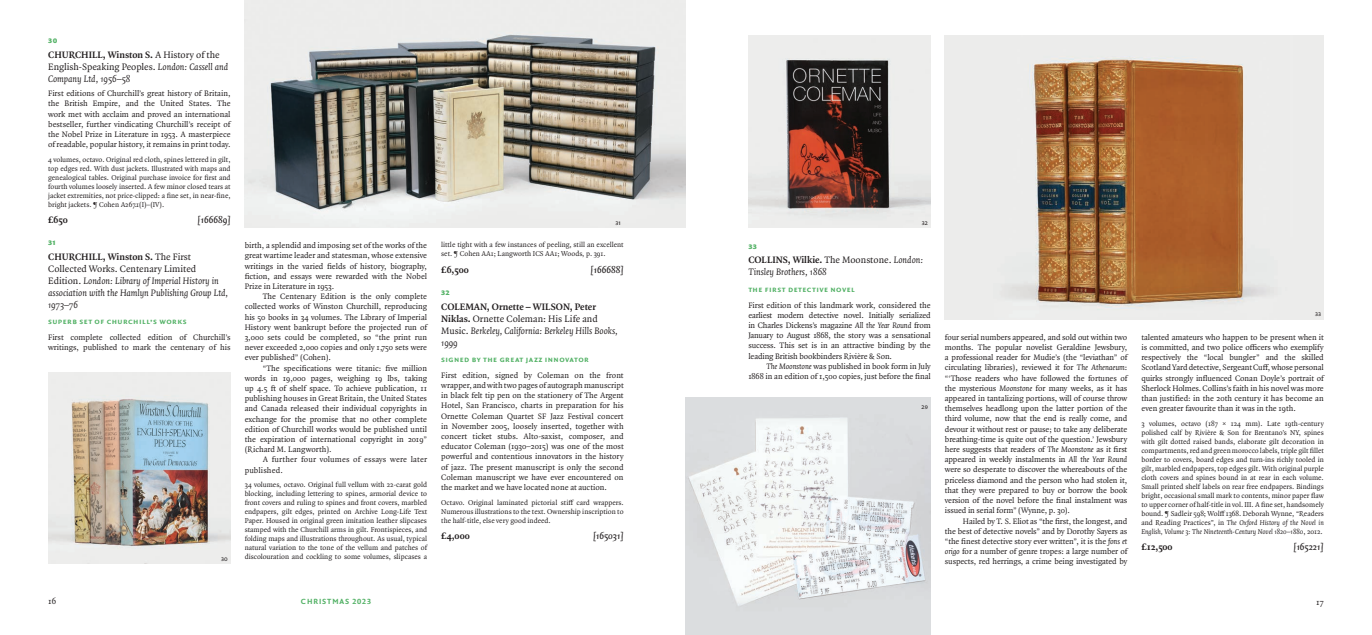
<style>
.page{position:relative;width:1372px;height:635px;background:#fff}
.page>*{position:absolute;margin:0;border:0;box-sizing:border-box;transform-origin:0 0}
.t1{font:italic 10px/12px "Quadraat Pro";color:#231f20}
.t2{font:10px/12px "Quadraat Pro";color:#231f20}
.t3{font:italic 600 10px "Quadraat Pro";color:#231f20}
.t4{font:700 10px "Quadraat Pro";color:#231f20}
.t5{font:900 9px "Quadraat Sans OT";letter-spacing:.04em;color:#52b165}
.t6{font:9px "Quadraat Pro";color:#231f20}
.t7{font:8.5px/10.2px "Quadraat Pro";letter-spacing:-.005em;color:#231f20;text-align:justify}
.t8{font:8.5px "Quadraat Sans OT Bld";letter-spacing:.05em;color:#52b165}
.t9{font:8px "Quadraat Sans OT Bld";letter-spacing:.125em;color:#52b165}
.t10{font:7.5px/9px "Quadraat Pro";color:#231f20;text-align:justify}
.t11{font:7px "Quadraat Sans OT";color:#231f20}
.s1{font-weight:700}
.s2{font-style:italic}
.s3{font-weight:700;font-style:normal}
.s4{font-style:normal}
</style>
<div class="page">
<img style="left:748px;top:36px;width:183px;height:192px">
<img style="left:686px;top:398px;width:245px;height:237px">
<img style="left:945px;top:36px;width:379px;height:283px">
<img style="left:245px;top:0;width:441px;height:228px">
<img style="left:48px;top:372px;width:183px;height:192px">
<p class="t5" style="left:48px;top:34px;width:11px">30</p>
<p class="t2" style="left:48px;top:48px;width:182px"><span class="s1">CHURCHILL, Winston S.</span> A History of the<br>English-Speaking Peoples. <span class="s2">London: Cassell and<br>Company Ltd, 1956–58</span></p>
<p class="t7" style="left:48px;top:88px;width:184px">First editions of Churchill’s great history of Britain, the British Empire, and the United States. The work met with acclaim and proved an international bestseller, further vindicating Churchill’s receipt of the Nobel Prize in Literature in 1953. A masterpiece of readable, popular history, it remains in print today.</p>
<p class="t10" style="left:48px;top:155px;width:184px">4 volumes, octavo. Original red cloth, spines lettered in gilt, top edges red. With dust jackets. Illustrated with maps and genealogical tables. Original purchase invoice for first and fourth volumes loosely inserted. A few minor closed tears at jacket extremities, not price-clipped: a fine set, in near-fine, bright jackets. ¶ Cohen A267.1(I)–(IV).</p>
<p class="t4" style="left:48px;top:213px;width:21px">£650</p>
<p class="t3" style="left:198px;top:213px;width:34px">[166689]</p>
<p class="t5" style="left:48px;top:236px;width:9px">31</p>
<p class="t1" style="left:48px;top:251px;width:182px"><span class="s3">CHURCHILL, Winston S.</span> <span class="s4">The First Collected Works. Centenary Limited Edition.</span> London: Library of Imperial History in association with the Hamlyn Publishing Group Ltd, 1973–76</p>
<p class="t8" style="left:48px;top:316px;width:81px">Superb set of Ch urchi</p>
<p class="t8" style="left:142px;top:316px;width:45px">ll’s works</p>
<p class="t7" style="left:48px;top:332px;width:184px">First complete collected edition of Churchill’s writings, published to mark the centenary of his</p>
<p class="t11" style="left:221px;top:554px;width:8px">30</p>
<p class="t7" style="left:245px;top:240px;width:184px">birth, a splendid and imposing set of the works of the great wartime leader and statesman, whose extensive writings in the varied fields of history, biography, fiction, and essays were rewarded with the Nobel Prize in Literature in 1953.</p>
<p class="t7" style="left:245px;top:291px;width:184px;text-indent:18px">The Centenary Edition is the only complete collected works of Winston Churchill, reproducing his 50 books in 34 volumes. The Library of Imperial History went bankrupt before the projected run of 3,000 sets could be completed, so “the print run never exceeded 2,000 copies and only 1,750 sets were ever published” (Cohen).</p>
<p class="t7" style="left:245px;top:363px;width:184px;text-indent:18px">“The specifications were titanic: five million words in 19,000 pages, weighing 19 lbs, taking up 4.5 ft of shelf space. To achieve publication, 11 publishing houses in Great Britain, the United States and Canada released their individual copyrights in exchange for the promise that no other complete edition of Churchill works would be published until the expiration of international copyright in 2019” (Richard M. Langworth).</p>
<p class="t7" style="left:245px;top:454px;width:184px;text-indent:18px">A further four volumes of essays were later published.</p>
<p class="t10" style="left:245px;top:480px;width:184px">34 volumes, octavo. Original full vellum with 22-carat gold blocking, including lettering to spines, armorial device to front covers and ruling to spines and front covers, marbled endpapers, gilt edges, printed on Archive Long-Life Text Paper. Housed in original green imitation leather slipcases stamped with the Churchill arms in gilt. Frontispieces, and folding maps and illustrations throughout. As usual, typical natural variation to the tone of the vellum and patches of discolouration and cockling to some volumes, slipcases a</p>
<p class="t11" style="left:615px;top:217px;width:7px">31</p>
<p class="t10" style="left:441px;top:240px;width:184px">little tight with a few instances of peeling, still an excellent set. ¶ Cohen AA1; Langworth ICS AA1; Woods, p. 391.</p>
<p class="t4" style="left:441px;top:263px;width:29px">£6,500</p>
<p class="t3" style="left:591px;top:263px;width:35px">[166688]</p>
<p class="t5" style="left:441px;top:286px;width:10px">32</p>
<p class="t1" style="left:441px;top:300px;width:178px"><span class="s3">COLEMAN, Ornette – WILSON, Peter<br>Niklas.</span> <span class="s4">Ornette Coleman: His Life and<br>Music.</span> Berkeley, California: Berkeley Hills Books,<br>1999</p>
<p class="t8" style="left:441px;top:353px;width:147px">Signed by th e great jazz innovat or</p>
<p class="t7" style="left:441px;top:370px;width:184px">First edition, signed by Coleman on the front wrapper, and with two pages of autograph manuscript in black felt tip pen on the stationery of The Argent Hotel, San Francisco, charts in preparation for his Ornette Coleman Quartet SF Jazz Festival concert in November 2005, loosely inserted, together with concert ticket stubs. Alto-saxist, composer, and educator Coleman (1930–2015) was one of the most powerful and contentious innovators in the history of jazz. The present manuscript is only the second Coleman manuscript we have ever encountered on the market and we have located none at auction.</p>
<p class="t10" style="left:441px;top:498px;width:184px">Octavo. Original laminated pictorial stiff card wrappers.<br>Numerous illustrations to the text. Ownership inscription to the half-title, else very good indeed.</p>
<p class="t4" style="left:441px;top:529px;width:30px">£4,000</p>
<p class="t3" style="left:593px;top:529px;width:32px">[165031]</p>
<p class="t11" style="left:922px;top:217px;width:8px">32</p>
<p class="t5" style="left:748px;top:239px;width:10px">33</p>
<p class="t1" style="left:748px;top:254px;width:176px"><span class="s3">COLLINS, Wilkie.</span> <span class="s4">The Moonstone.</span> London:<br>Tinsley Brothers, 1868</p>
<p class="t8" style="left:748px;top:283px;width:26px">Th e first</p>
<p class="t8" style="left:788px;top:283px;width:22px">detecti</p>
<p class="t8" style="left:819px;top:283px;width:37px">ve novel</p>
<p class="t7" style="left:748px;top:300px;width:184px">First edition of this landmark work, considered the earliest modern detective novel. Initially serialized in Charles Dickens’s magazine <span class="s2">All the Year Round</span> from January to August 1868, the story was a sensational success. This set is in an attractive binding by the leading British bookbinders Rivière &amp; Son.</p>
<p class="t7" style="left:748px;top:361px;width:184px;text-align:right"><span class="s2">The Moonstone</span> was published in book form in July<br>1868 in an edition of 1,500 copies, just before the final</p>
<p class="t11" style="left:922px;top:402px;width:8px">29</p>
<p class="t7" style="left:945px;top:332px;width:184px">four serial numbers appeared, and sold out within two months. The popular novelist Geraldine Jewsbury, a professional reader for Mudie’s (the “leviathan” of circulating libraries), reviewed it for <span class="s2">The Athenaeum</span>: “‘Those readers who have followed the fortunes of the mysterious <span class="s2">Moonstone</span> for many weeks, as it has appeared in tantalizing portions, will of course throw themselves headlong upon the latter portion of the third volume, now that the end is really come, and devour it without rest or pause; to take any deliberate breathing-time is quite out of the question.’ Jewsbury here suggests that readers of <span class="s2">The Moonstone</span> as it first appeared in weekly instalments in <span class="s2">All the Year Round </span>were so desperate to discover the whereabouts of the priceless diamond and the person who had stolen it, that they were prepared to buy or borrow the book version of the novel before the final instalment was issued in serial form” (Wynne, p. 30).</p>
<p class="t7" style="left:945px;top:516px;width:184px;text-indent:18px">Hailed by T. S. Eliot as “the first, the longest, and the best of detective novels” and by Dorothy Sayers as “the finest detective story ever written”, it is the <span class="s2">fons et origo</span> for a number of genre tropes: a large number of suspects, red herrings, a crime being investigated by</p>
<p class="t11" style="left:1315px;top:309px;width:7px">33</p>
<p class="t7" style="left:1141px;top:332px;width:184px">talented amateurs who happen to be present when it is committed, and two police officers who exemplify respectively the “local bungler” and the skilled Scotland Yard detective, Sergeant Cuff, whose personal quirks strongly influenced Conan Doyle’s portrait of Sherlock Holmes. Collins’s faith in his novel was more than justified: in the 20th century it has become an even greater favourite than it was in the 19th.</p>
<p class="t10" style="left:1141px;top:419px;width:184px">3 volumes, octavo (187 × 124 mm). Late 19th-century polished calf by Rivière &amp; Son for Brentano’s NY, spines with gilt dotted raised bands, elaborate gilt decoration in compartments, red and green morocco labels, triple gilt fillet border to covers, board edges and turn-ins richly tooled in gilt, marbled endpapers, top edges gilt. With original purple cloth covers and spines bound in at rear in each volume.<br>Small printed shelf labels on rear free endpapers. Bindings bright, occasional small mark to contents, minor paper flaw to upper corner of half-title in vol. III. A fine set, handsomely bound. ¶ Sadleir 598; Wolff 1368. Deborah Wynne, “Readers and Reading Practices”, in <span class="s2">The Oxford History of the Novel in English, Volume 3: The Nineteenth-Century Novel 1820–1880</span>, 2012.</p>
<p class="t4" style="left:1141px;top:540px;width:33px">£12,500</p>
<p class="t3" style="left:1294px;top:540px;width:32px">[165221]</p>
<p class="t6" style="left:48px;top:595px;width:9px">16</p>
<p class="t9" style="left:301px;top:596px;width:71px">CHRISTMAS 2023</p>
<p class="t6" style="left:1316px;top:596px;width:9px">17</p>
</div>
